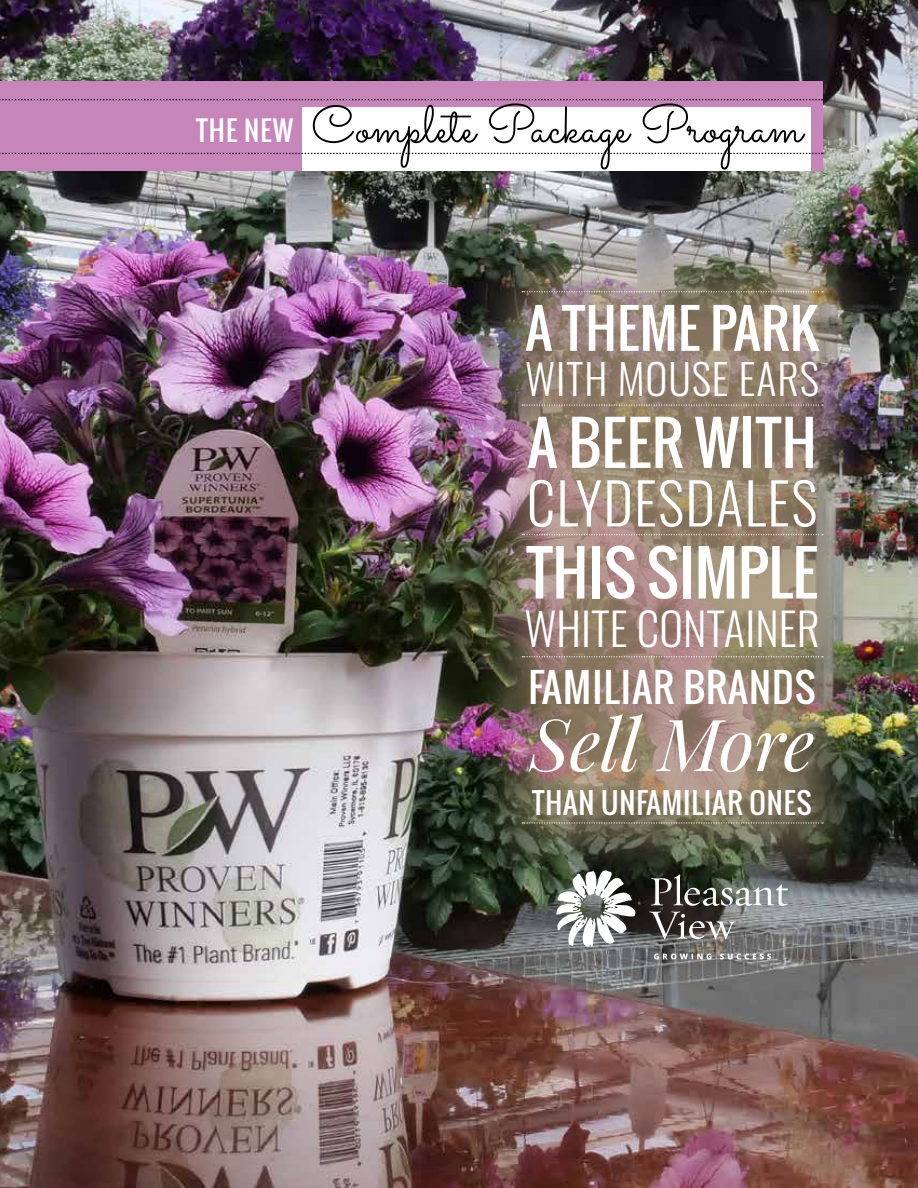
<style>
.page{position:relative;width:918px;height:1188px;background:#fff}
.page>*{position:absolute;margin:0;border:0;box-sizing:border-box;transform-origin:0 0}
.t1{font:italic 72px "Playfair Display";color:#fff}
.t2{font:60px "Oswald";color:#fff}
.t3{font:58.5px "Oswald";letter-spacing:.01em;color:#fff}
.t4{font:300 57px "Oswald";letter-spacing:.02em;color:#fff}
.t5{font:52.5px "Oswald";letter-spacing:.01em;color:#fff}
.t6{font:52.05px "Sacramento";color:#000}
.t7{font:300 45px "Oswald";color:#fff}
.t8{font:300 42px "Oswald";letter-spacing:.02em;color:#fff}
.t9{font:39px "Oswald";letter-spacing:.03em;color:#fff}
.t10{font:28.5px "Oswald";letter-spacing:.03em;color:#fff}
.s1{font-family:"Oswald";font-size:27px;color:#fff}
</style>
<div class="page">
<img style="left:0;top:0;width:918px;height:1188px">
<div style="left:0;top:81px;width:823px;height:89px;background:#c686ba"></div>
<svg style="left:0;top:99px;width:823px;height:1px"></svg>
<div style="left:457px;top:225px;width:430px;height:665px;background:#aa9477;opacity:.75"></div>
<svg style="left:522px;top:291px;width:301px;height:1px"></svg>
<svg style="left:522px;top:404px;width:301px;height:2px"></svg>
<svg style="left:522px;top:656px;width:301px;height:1px"></svg>
<svg style="left:522px;top:822px;width:301px;height:2px"></svg>
<svg style="left:522px;top:534px;width:301px;height:1px"></svg>
<svg style="left:654px;top:954px;width:117px;height:5px"></svg>
<svg style="left:556px;top:870px;width:79px;height:77px"></svg>
<svg style="left:649px;top:874px;width:139px;height:65px;background:#6d6e6b"></svg>
<div style="left:302px;top:107px;width:509px;height:63px;background:#fff"></div>
<svg style="left:0;top:153px;width:823px;height:1px"></svg>
<p class="t6" style="left:196px;top:94px;width:608px"><span class="s1">THE NEW</span> Complete Package Program</p>
<p class="t5" style="left:526px;top:289px;width:295px">A THEME PARK</p>
<p class="t8" style="left:525px;top:341px;width:295px">WITH MOUSE EARS</p>
<p class="t3" style="left:528px;top:399px;width:290px">A BEER WITH</p>
<p class="t4" style="left:527px;top:453px;width:292px">CLYDESDALES</p>
<p class="t2" style="left:527px;top:527px;width:293px">THIS SIMPLE</p>
<p class="t7" style="left:524px;top:588px;width:297px">WHITE CONTAINER</p>
<p class="t9" style="left:528px;top:657px;width:289px">FAMILIAR BRANDS</p>
<h1 class="t1" style="left:530px;top:688px;width:286px">Sell More</h1>
<p class="t10" style="left:532px;top:781px;width:281px">THAN UNFAMILIAR ONES</p>
</div>
